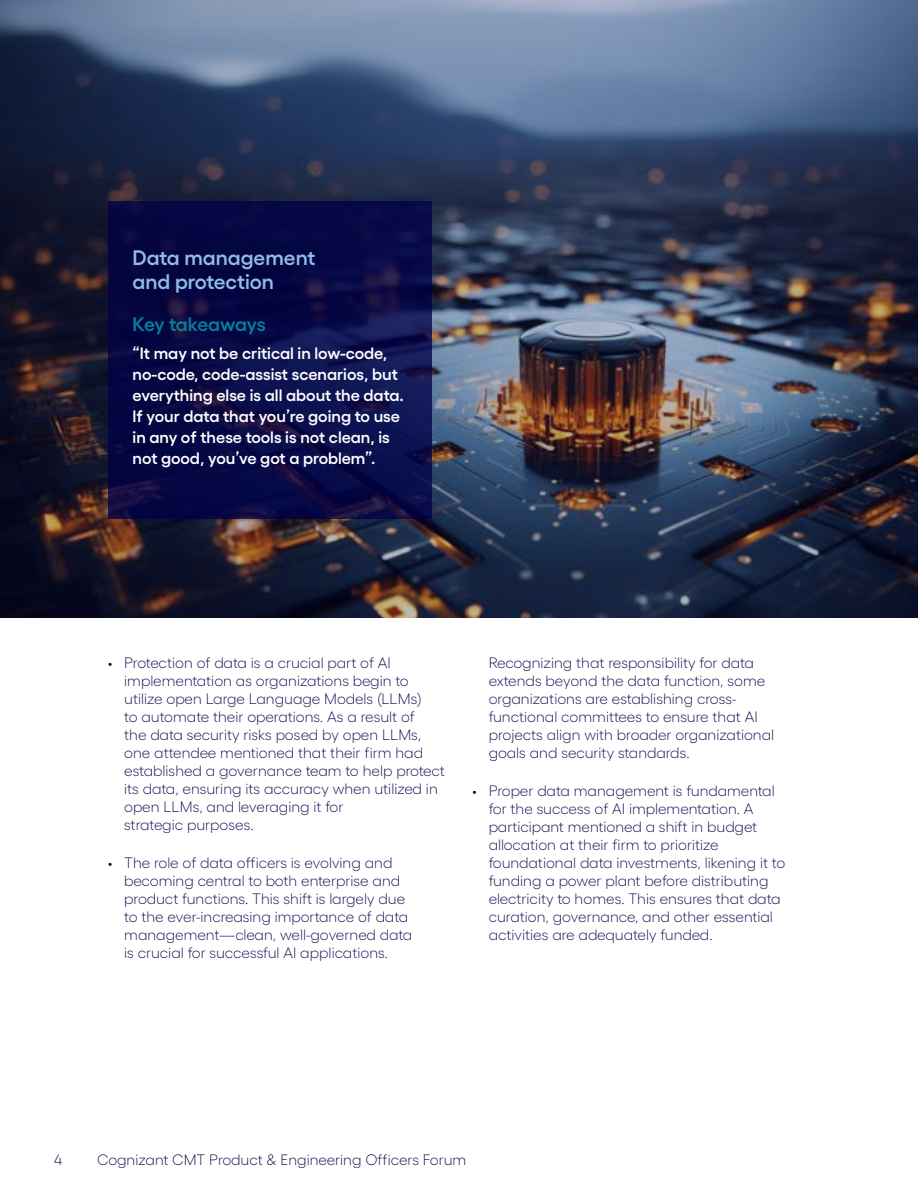
<style>
.page{position:relative;width:918px;height:1188px;background:#fff}
.page>*{position:absolute;margin:0;border:0;box-sizing:border-box;transform-origin:0 0}
.t1{font:600 21px/24px "Gellix";color:#92bbe6}
.t2{font:600 19.5px "Gellix";letter-spacing:-.025em;color:#05819b}
.t3{font:600 16.5px/21px "Gellix";color:#fff}
.t4{font:300 15px/18px "Gellix";color:#000048}
</style>
<div class="page">
<img style="left:0;top:0;width:918px;height:618px">
<svg style="left:108px;top:201px;width:324px;height:317px;background:#090a46"></svg>
<h1 class="t1" style="left:133px;top:244px;width:184px">Data management and protection</h1>
<h2 class="t2" style="left:133px;top:309px;width:135px">Key takeaways</h2>
<p class="t3" style="left:133px;top:341px;width:273px">“It may not be critical in low-code, no-code, code-assist scenarios, but everything else is all about the data.<br>If your data that you’re going to use in any of these tools is not clean, is not good, you’ve got a problem”.</p>
<p class="t4" style="left:124px;top:652px;width:322px;text-indent:-16px">• Protection of data is a crucial part of AI implementation as organizations begin to utilize open Large Language Models (LLMs)<br>to automate their operations. As a result of<br>the data security risks posed by open LLMs, one attendee mentioned that their firm had established a governance team to help protect its data, ensuring its accuracy when utilized in open LLMs, and leveraging it for<br>strategic purposes.</p>
<p class="t4" style="left:124px;top:852px;width:290px;text-indent:-16px">• The role of data officers is evolving and becoming central to both enterprise and product functions. This shift is largely due to the ever-increasing importance of data management—clean, well-governed data is crucial for successful AI applications.</p>
<p class="t4" style="left:489px;top:652px;width:287px">Recognizing that responsibility for data extends beyond the data function, some organizations are establishing cross&shy;functional committees to ensure that AI projects align with broader organizational goals and security standards.</p>
<p class="t4" style="left:489px;top:780px;width:298px;text-indent:-16px">• Proper data management is fundamental for the success of AI implementation. A participant mentioned a shift in budget allocation at their firm to prioritize foundational data investments, likening it to funding a power plant before distributing electricity to homes. This ensures that data curation, governance, and other essential activities are adequately funded.</p>
<p class="t4" style="left:54px;top:1149px;width:10px">4</p>
<p class="t4" style="left:97px;top:1149px;width:371px">Cognizant CMT Product &amp; Engineering Officers Forum</p>
</div>
